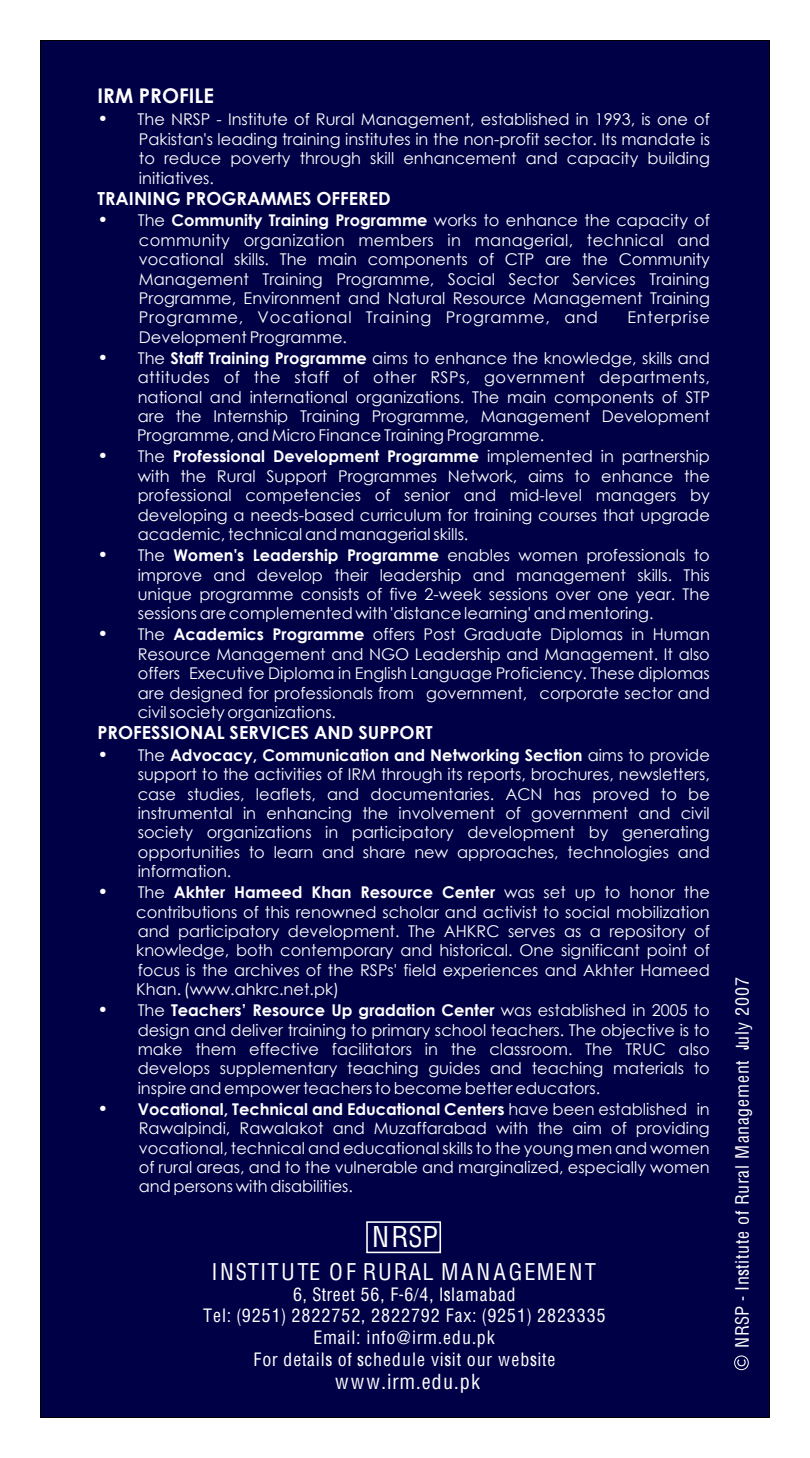
<style>
.page{position:relative;width:810px;height:1458px;background:#fff}
.page>*{position:absolute;margin:0;border:0;box-sizing:border-box;transform-origin:0 0}
.t1{font:27.9px "Helvetica LTMM 1 1000";color:#fff}
.t2{font:22.5px "Helvetica LTMM 1 1000";letter-spacing:.08em;color:#fff}
.t3{font:20.25px "Helvetica LTMM 1 1000";letter-spacing:.055em;color:#fff}
.t4{font:700 20.25px "Century Gothic";color:#fff}
.t5{font:18px/21.6px "Helvetica LTMM 1 1000";letter-spacing:.055em;color:#fff;text-align:center}
.t6{font:700 18px "Century Gothic";color:#fff}
.t7{font:18px "Century Gothic";color:#fff}
.t8{font:16.2px/19.3px "Century Gothic";color:#fff;text-align:justify}
.t9{font:16.2px "Century Gothic";letter-spacing:.05em;color:#fff}
.s1{font-size:18px}
.s2{font-weight:700}
.s3{font-family:"Helvetica LTMM 1 667"}
.s4{font-family:"Helvetica LTMM 1 1"}
.s5{font-family:"Helvetica LTMM 1 933"}
</style>
<div class="page">
<div style="left:40px;top:40px;width:730px;height:1378px;background:#000047;border:1px solid #000"></div>
<div style="left:366px;top:1221px;width:75px;height:32px;border:2px solid #fff"></div>
<svg style="left:734px;top:1355px;width:15px;height:15px"></svg>
<p class="t4" style="left:98px;top:83px;width:118px">IRM PROFILE</p>
<p class="t7" style="left:98px;top:107px;width:12px">•</p>
<p class="t8" style="left:139px;top:129px;width:573px">Pakistan's leading training institutes in the non-profit sector. Its mandate is to reduce poverty through skill enhancement and capacity building initiatives.</p>
<p class="t6" style="left:98px;top:187px;width:295px">TRAINING PROGRAMMES OFFERED</p>
<p class="t8" style="left:139px;top:210px;width:573px;text-indent:-41px"><span class="s1">•</span> The <span class="s2">Community Training Programme</span> works to enhance the capacity of community organization members in managerial, technical and vocational skills. The main components of CTP are the Community Management Training Programme, Social Sector Services Training Programme, Environment and Natural Resource Management Training Programme, Vocational Training Programme, and</p>
<p class="t8" style="left:138px;top:109px;width:574px">The NRSP - Institute of Rural Management, established in 1993, is one of</p>
<p class="t9" style="left:627px;top:307px;width:84px">Enterprise</p>
<p class="t8" style="left:139px;top:327px;width:210px">Development Programme.</p>
<p class="t8" style="left:137px;top:348px;width:574px;text-indent:-39px"><span class="s1">•</span> The <span class="s2">Staff Training Programme</span> aims to enhance the knowledge, skills and attitudes of the staff of other RSPs, government departments, national and international organizations. The main components of STP are the Internship Training Programme, Management Development Programme, and Micro Finance Training Programme.</p>
<p class="t8" style="left:138px;top:446px;width:574px;text-indent:-40px"><span class="s1">•</span> The <span class="s2">Professional Development Programme</span> implemented in partnership with the Rural Support Programmes Network, aims to enhance the professional competencies of senior and mid-level managers by developing a needs-based curriculum for training courses that upgrade academic, technical and managerial skills.</p>
<p class="t8" style="left:138px;top:545px;width:574px;text-indent:-40px"><span class="s1">•</span> The <span class="s2">Women's Leadership Programme</span> enables women professionals to improve and develop their leadership and management skills. This unique programme consists of five 2-week sessions over one year. The sessions are complemented with 'distance learning' and mentoring.</p>
<p class="t8" style="left:138px;top:624px;width:574px;text-indent:-40px"><span class="s1">•</span> The <span class="s2">Academics Programme</span> offers Post Graduate Diplomas in Human Resource Management and NGO Leadership and Management. It also offers Executive Diploma in English Language Proficiency. These diplomas are designed for professionals from government, corporate sector and civil society organizations.</p>
<p class="t6" style="left:98px;top:721px;width:337px">PROFESSIONAL SERVICES AND SUPPORT</p>
<p class="t8" style="left:138px;top:745px;width:574px;text-indent:-40px"><span class="s1">•</span> The <span class="s2">Advocacy, Communication and Networking Section</span> aims to provide support to the activities of IRM through its reports, brochures, newsletters, case studies, leaflets, and documentaries. ACN has proved to be instrumental in enhancing the involvement of government and civil society organizations in participatory development by generating opportunities to learn and share new approaches, technologies and information.</p>
<p class="t8" style="left:136px;top:882px;width:575px;text-indent:-39px"><span class="s1">•</span> The <span class="s2">Akhter Hameed Khan Resource Center</span> was set up to honor the contributions of this renowned scholar and activist to social mobilization and participatory development. The AHKRC serves as a repository of knowledge, both contemporary and historical. One significant point of focus is the archives of the RSPs' field experiences and Akhter Hameed Khan. (www.ahkrc.net.pk)</p>
<p class="t8" style="left:138px;top:1000px;width:574px;text-indent:-40px"><span class="s1">•</span> The <span class="s2">Teachers’ Resource Up gradation Center</span> was established in 2005 to design and deliver training to primary school teachers. The objective is to make them effective facilitators in the classroom. The TRUC also develops supplementary teaching guides and teaching materials to inspire and empower teachers to become better educators.</p>
<p class="t8" style="left:139px;top:1099px;width:573px;text-indent:-41px"><span class="s1">•</span> <span class="s2">Vocational, Technical and Educational Centers</span> have been established in Rawalpindi, Rawalakot and Muzaffarabad with the aim of providing vocational, technical and educational skills to the young men and women of rural areas, and to the vulnerable and marginalized, especially women and persons with disabilities.</p>
<h1 class="t1" style="left:372px;top:1221px;width:68px">NRSP</h1>
<h2 class="t2" style="left:212px;top:1259px;width:386px">INSTITUTE OF RURAL MANAGEMENT</h2>
<p class="t5" style="left:203px;top:1284px;width:404px">6<span class="s3">,</span> S<span class="s3">t</span>ree<span class="s3">t</span> 56<span class="s3">,</span> F<span class="s3">-</span>6<span class="s4">/</span>4<span class="s3">,</span> I<span class="s3">s</span>l<span class="s5">a</span>m<span class="s5">a</span>b<span class="s5">a</span>d<br>Tel: (9251) 2822752<span class="s3">,</span> 2822792 F<span class="s5">a</span>x: (9251) 2823335<br>Em<span class="s5">a</span>il: in<span class="s3">f</span>o@irm<span class="s3">.</span>edu<span class="s3">.</span>pk<br>For de<span class="s3">t</span><span class="s5">a</span>il<span class="s3">s</span> o<span class="s3">f s</span><span class="s5">c</span>hedule vi<span class="s3">s</span>i<span class="s3">t</span> our web<span class="s3">s</span>i<span class="s3">t</span>e</p>
<p class="t3" style="left:335px;top:1370px;width:147px">www<span class="s3">.</span>irm<span class="s3">.</span>edu<span class="s3">.</span>pk</p>
<p class="t5" style="left:732px;top:1348px;width:373px;rotate:-90deg">NRSP <span class="s3">-</span> In<span class="s3">st</span>i<span class="s3">t</span>u<span class="s3">t</span>e o<span class="s3">f</span> Rur<span class="s5">a</span>l M<span class="s5">a</span>n<span class="s5">a</span>gemen<span class="s3">t</span> <span class="s4">J</span>uly 2007</p>
</div>
